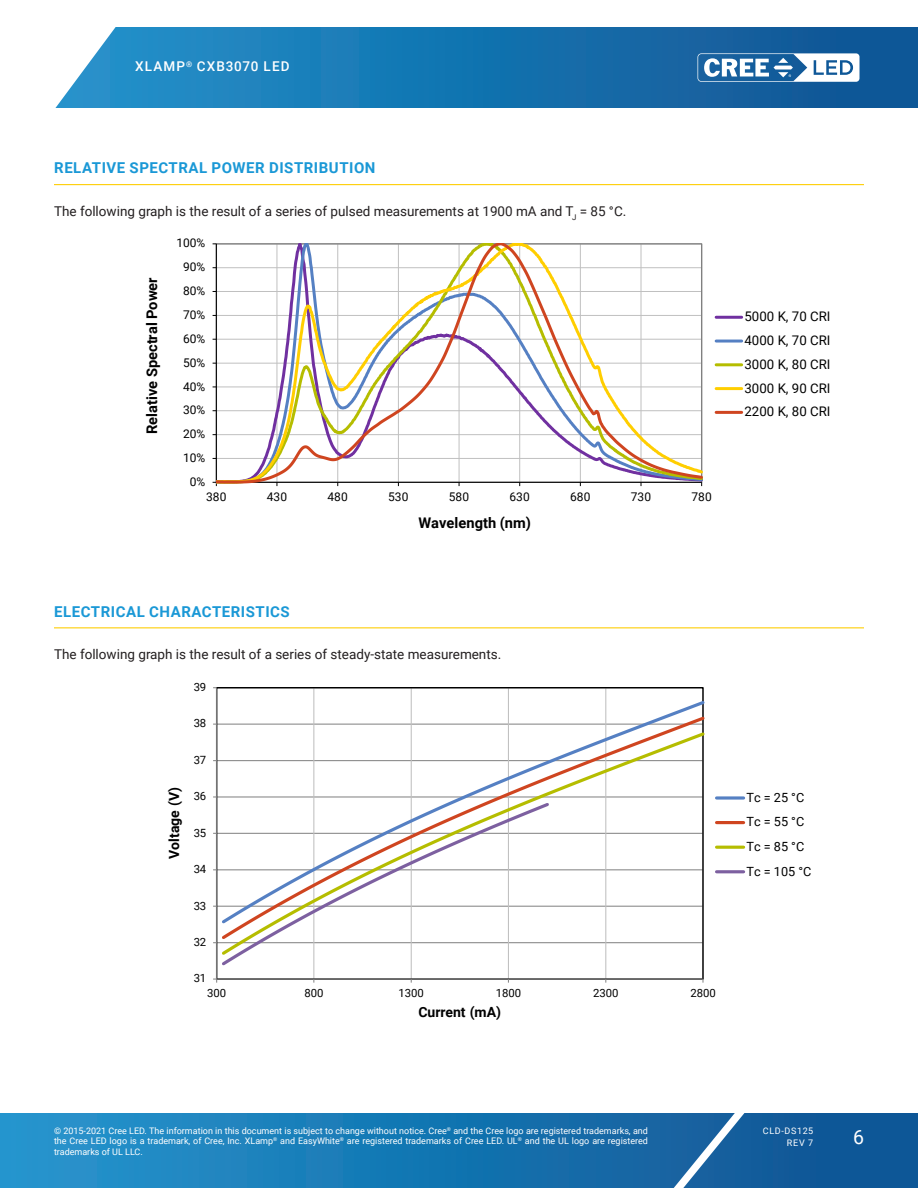
<style>
.page{position:relative;width:918px;height:1188px;background:#fff}
.page>*{position:absolute;margin:0;border:0;box-sizing:border-box;transform-origin:0 0}
.t1{font:19.5px "Roboto";color:#fff}
.Section_heading_with{font:700 15px "Roboto";letter-spacing:.035em;color:#1a98d6}
.t2{font:700 14.7px "Roboto";color:#000}
.t3{font:700 14.1px "Roboto";letter-spacing:-.005em;color:#000}
.Text_justify{font:13.5px "Roboto";color:#231f20}
.t4{font:500 13.5px "Roboto";letter-spacing:.085em;color:#fff}
.t5{font:13.2px/23.9px "Roboto";letter-spacing:.005em;color:#000;text-align:justify}
.t6{font:12.75px/24.6px "Roboto";color:#000}
.t7{font:12px "Roboto";letter-spacing:-.005em;color:#000}
.t8{font:11.4px "Roboto";letter-spacing:-.01em;color:#000}
.t9{font:9px/10.8px "Roboto";color:#fff;text-align:justify}
.t10{font:9px/12px "Roboto";letter-spacing:.085em;color:#fff;text-align:right}
</style>
<div class="page">
<svg style="left:0;top:1113px;width:918px;height:75px;background:#1876b2"></svg>
<svg style="left:644px;top:1113px;width:117px;height:75px;background:#296da6"></svg>
<svg style="left:55px;top:27px;width:863px;height:81px;background:#2078b2"></svg>
<svg style="left:698px;top:53px;width:162px;height:29px"></svg>
<hr style="left:54px;top:184px;width:810px;height:1px;background:#fece08">
<hr style="left:54px;top:627px;width:810px;height:1px;background:#fece08">
<svg style="left:216px;top:244px;width:487px;height:239px"></svg>
<hr style="left:716px;top:316px;width:26px;height:3px;background:#7030a0">
<hr style="left:716px;top:340px;width:26px;height:3px;background:#5580c3">
<hr style="left:716px;top:363px;width:26px;height:3px;background:#b5bd00">
<hr style="left:716px;top:387px;width:26px;height:3px;background:#ffce00">
<hr style="left:716px;top:411px;width:26px;height:3px;background:#cf4520">
<hr style="left:217px;top:942px;width:486px;height:1px;background:#868686">
<hr style="left:217px;top:906px;width:486px;height:1px;background:#868686">
<hr style="left:217px;top:869px;width:486px;height:1px;background:#868686">
<hr style="left:217px;top:833px;width:486px;height:1px;background:#868686">
<hr style="left:217px;top:796px;width:486px;height:2px;background:#868686">
<hr style="left:217px;top:760px;width:486px;height:1px;background:#868686">
<hr style="left:217px;top:724px;width:486px;height:1px;background:#868686">
<hr style="left:313px;top:688px;width:1px;height:291px;background:#c0c0c0">
<hr style="left:411px;top:688px;width:1px;height:291px;background:#c0c0c0">
<hr style="left:508px;top:688px;width:1px;height:291px;background:#c0c0c0">
<hr style="left:605px;top:688px;width:1px;height:291px;background:#c0c0c0">
<hr style="left:216px;top:688px;width:1px;height:291px;background:#868686">
<hr style="left:217px;top:979px;width:486px;height:1px;background:#868686">
<svg style="left:219px;top:714px;width:485px;height:16px"></svg>
<svg style="left:219px;top:730px;width:485px;height:228px"></svg>
<svg style="left:219px;top:800px;width:333px;height:168px"></svg>
<svg style="left:717px;top:796px;width:27px;height:4px"></svg>
<hr style="left:717px;top:821px;width:27px;height:3px;background:#cf4520">
<hr style="left:717px;top:846px;width:27px;height:3px;background:#b5bd00">
<hr style="left:717px;top:870px;width:27px;height:3px;background:#7d60a0">
<h3 class="t4" style="left:135px;top:57px;width:156px">XLAMP<sup>®</sup> CXB3070 LED</h3>
<p class="Section_heading_with" style="left:54px;top:157px;width:323px">RELATIVE SPECTRAL POWER DISTRIBUTION</p>
<p class="Text_justify" style="left:54px;top:202px;width:574px">The following graph is the result of a series of pulsed measurements at 1900 mA and T<sub>J</sub> = 85 °C.</p>
<p class="t7" style="left:176px;top:235px;width:30px">100%</p>
<p class="t2" style="left:142px;top:434px;width:158px;rotate:-90deg">Relative Spectral Power</p>
<p class="t7" style="left:183px;top:259px;width:24px">90%</p>
<p class="t7" style="left:183px;top:282px;width:24px">80%</p>
<p class="t7" style="left:183px;top:306px;width:24px">70%</p>
<p class="t7" style="left:183px;top:330px;width:24px">60%</p>
<p class="t7" style="left:183px;top:354px;width:24px">50%</p>
<p class="t7" style="left:183px;top:378px;width:24px">40%</p>
<p class="t7" style="left:183px;top:402px;width:24px">30%</p>
<p class="t7" style="left:183px;top:426px;width:24px">20%</p>
<p class="t7" style="left:183px;top:449px;width:24px">10%</p>
<p class="t7" style="left:190px;top:473px;width:17px">0%</p>
<p class="t7" style="left:206px;top:489px;width:22px">380</p>
<p class="t7" style="left:267px;top:489px;width:22px">430</p>
<p class="t7" style="left:328px;top:489px;width:22px">480</p>
<p class="t7" style="left:388px;top:489px;width:22px">530</p>
<p class="t7" style="left:449px;top:489px;width:22px">580</p>
<p class="t7" style="left:510px;top:489px;width:22px">630</p>
<p class="t7" style="left:570px;top:489px;width:22px">680</p>
<p class="t7" style="left:631px;top:489px;width:22px">730</p>
<p class="t7" style="left:692px;top:489px;width:22px">780</p>
<p class="t2" style="left:419px;top:512px;width:114px">Wavelength (nm)</p>
<p class="t5" style="left:744px;top:304px;width:88px">5000 K, 70 CRI 4000 K, 70 CRI 3000 K, 80 CRI 3000 K, 90 CRI 2200 K, 80 CRI</p>
<p class="Section_heading_with" style="left:54px;top:601px;width:237px">ELECTRICAL CHARACTERISTICS</p>
<p class="Text_justify" style="left:54px;top:645px;width:449px">The following graph is the result of a series of steady-state measurements.</p>
<p class="t8" style="left:194px;top:679px;width:14px">39</p>
<p class="t8" style="left:194px;top:715px;width:14px">38</p>
<p class="t3" style="left:164px;top:859px;width:73px;rotate:-90deg">Voltage (V)</p>
<p class="t8" style="left:194px;top:752px;width:14px">37</p>
<p class="t8" style="left:194px;top:788px;width:14px">36</p>
<p class="t8" style="left:194px;top:825px;width:14px">35</p>
<p class="t8" style="left:194px;top:861px;width:14px">34</p>
<p class="t8" style="left:194px;top:898px;width:14px">33</p>
<p class="t8" style="left:194px;top:934px;width:14px">32</p>
<p class="t8" style="left:194px;top:970px;width:14px">31</p>
<p class="t8" style="left:207px;top:985px;width:21px">300</p>
<p class="t8" style="left:304px;top:985px;width:21px">800</p>
<p class="t8" style="left:399px;top:985px;width:27px">1300</p>
<p class="t8" style="left:496px;top:985px;width:27px">1800</p>
<p class="t8" style="left:593px;top:985px;width:27px">2300</p>
<p class="t8" style="left:690px;top:985px;width:27px">2800</p>
<p class="t3" style="left:418px;top:1003px;width:84px">Current (mA)</p>
<p class="t6" style="left:747px;top:785px;width:66px">Tc = 25 °C<br>Tc = 55 °C<br>Tc = 85 °C<br>Tc = 105 °C</p>
<p class="t9" style="left:54px;top:1125px;width:596px">© 2015-2021 Cree LED. The information in this document is subject to change without notice. Cree<sup>®</sup> and the Cree logo are registered trademarks, and the Cree LED logo is a trademark, of Cree, Inc. XLamp<sup>®</sup> and EasyWhite<sup>®</sup> are registered trademarks of Cree LED. UL<sup>®</sup> and the UL logo are registered trademarks of UL LLC.</p>
<p class="t10" style="left:763px;top:1124px;width:52px">CLD-DS125<br>REV 7</p>
<h1 class="t1" style="left:853px;top:1123px;width:12px">6</h1>
</div>
